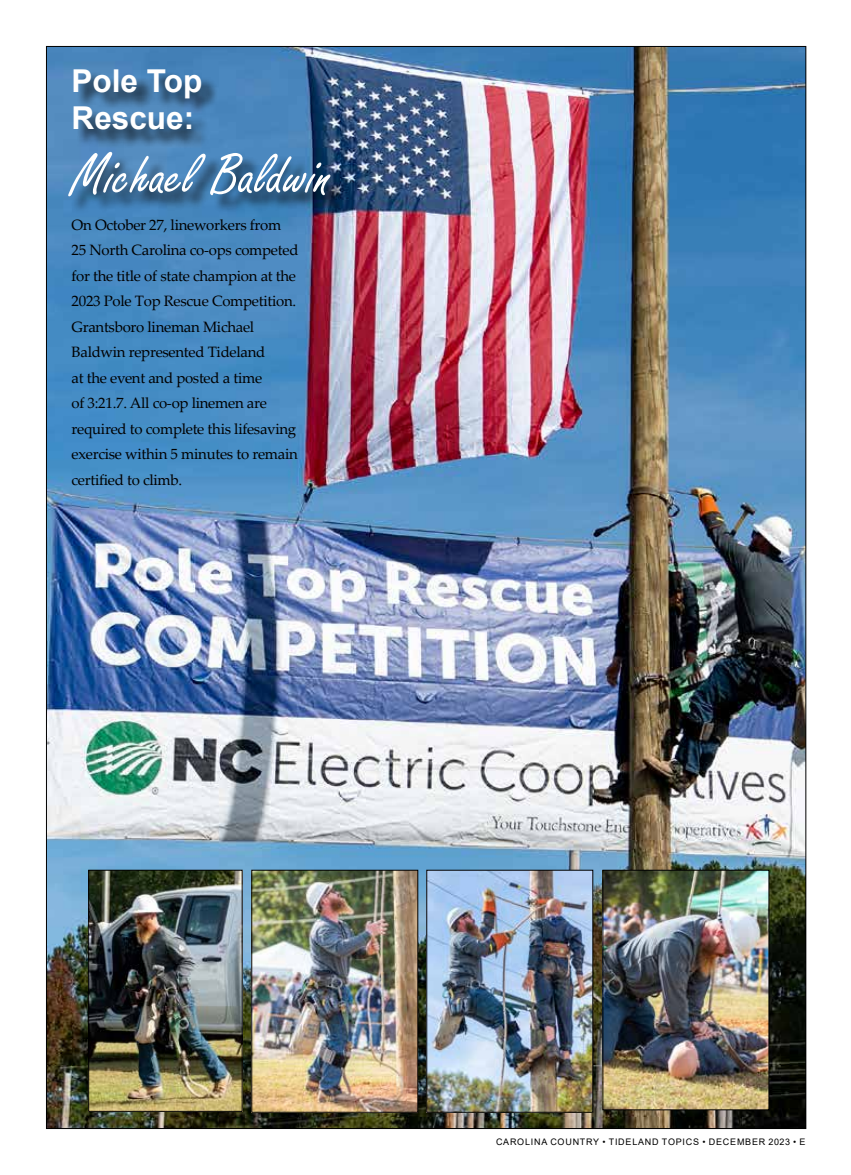
<style>
.page{position:relative;width:851px;height:1175px;background:#fff}
.page>*{position:absolute;margin:0;border:0;box-sizing:border-box;transform-origin:0 0}
.t1{font:61.5px "Freestyle Script";color:#fff}
.t2{font:700 31.5px/37.8px "Arial";color:#fff}
.t3{font:15px/25.5px "Palatino Linotype";letter-spacing:-.02em;color:#000}
.t4{font:9px "Arial";letter-spacing:.085em;color:#000}
</style>
<div class="page">
<img style="left:48px;top:48px;width:756px;height:1078px">
<img style="left:90px;top:872px;width:150px;height:237px">
<div style="left:88px;top:870px;width:154px;height:241px;border:1px solid #000"></div>
<img style="left:428px;top:872px;width:163px;height:238px">
<img style="left:604px;top:872px;width:163px;height:236px">
<div style="left:602px;top:870px;width:167px;height:240px;border:1px solid #000"></div>
<img style="left:253px;top:872px;width:163px;height:238px">
<div style="left:251px;top:870px;width:167px;height:242px;border:1px solid #000"></div>
<div style="left:76px;top:71px;width:143px;height:78px;background:#000;opacity:.75"></div>
<div style="left:71px;top:155px;width:277px;height:59px;background:#000;opacity:.75"></div>
<h2 class="t2" style="left:72px;top:62px;width:132px">Pole Top<br>Rescue:</h2>
<h1 class="t1" style="left:72px;top:142px;width:262px">Michael Baldwin</h1>
<p class="t3" style="left:72px;top:211px;width:228px">On October 27, lineworkers from<br>25 North Carolina co-ops competed for the title of state champion at the<br>2023 Pole Top Rescue Competition.<br>Grantsboro lineman Michael<br>Baldwin represented Tideland<br>at the event and posted a time<br>of 3:21.7. All co-op linemen are required to complete this lifesaving exercise within 5 minutes to remain certified to climb.</p>
<p class="t4" style="left:496px;top:1135px;width:311px">CAROLINA COUNTRY • TIDELAND TOPICS • DECEMBER 2023 • E</p>
</div>
